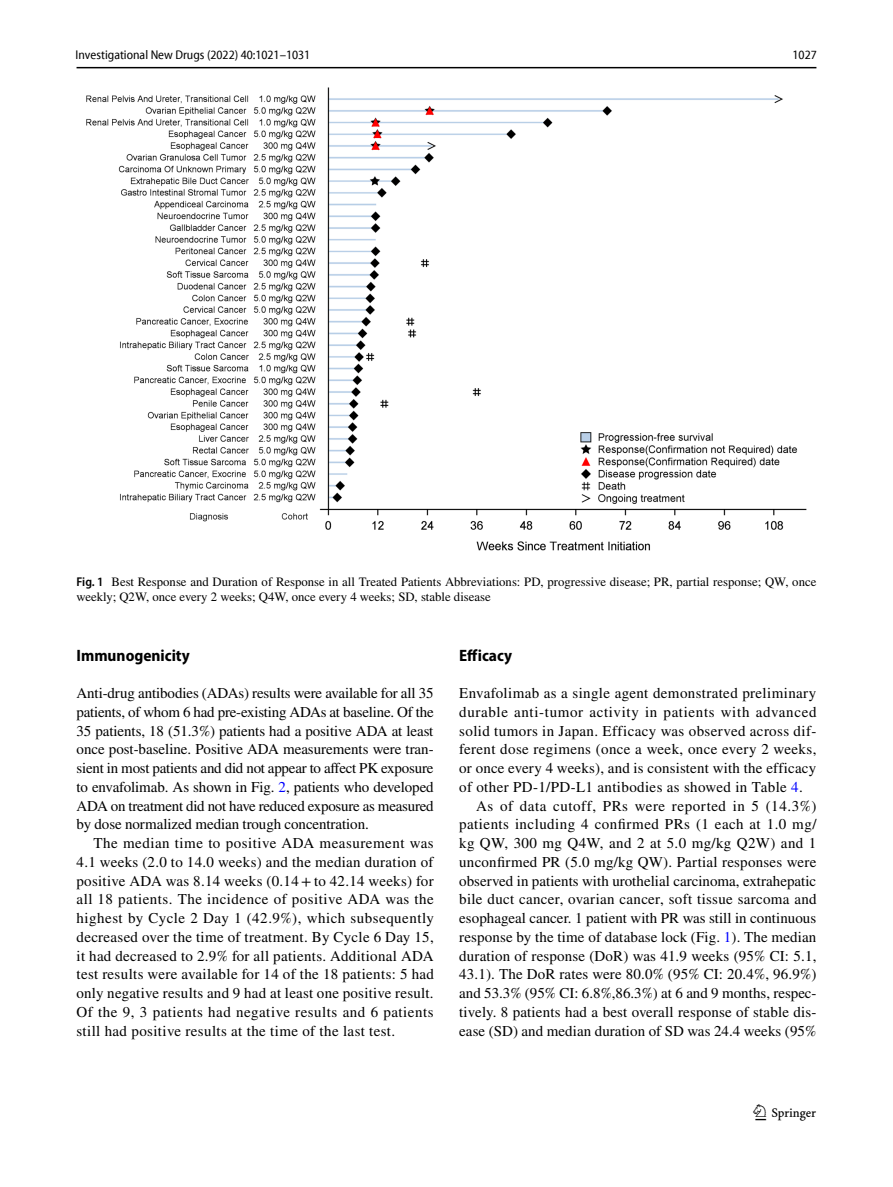
<style>
.page{position:relative;width:893px;height:1187px;background:#fff}
.page>*{position:absolute;margin:0;border:0;box-sizing:border-box;transform-origin:0 0}
.t1{font:22.5px "Springnew Regular 3";color:#000}
.t2{font:700 semi-condensed 16.5px "Myriad Pro";color:#000}
.t3{font:15px/18.8px "STIX";letter-spacing:.015em;color:#000;text-align:justify}
.t4{font:15px "STIX";letter-spacing:.045em;color:#000}
.t5{font:15px "STIX";letter-spacing:.035em;color:#000}
.t6{font:12.75px/15px "STIX";color:#000}
.t7{font:semi-condensed 12.75px "Myriad Pro Unic";color:#000}
.s1{font-family:"Myriad Pro";font-weight:600;font-stretch:semi-condensed}
.s2{color:#00f}
</style>
<div class="page">
<hr style="left:77px;top:67px;width:739px;height:1px;background:#000">
<img style="left:86px;top:87px;width:721px;height:464px">
<p class="t7" style="left:76px;top:50px;width:236px">Investigational New Drugs (2022) 40:1021–1031</p>
<p class="t7" style="left:792px;top:50px;width:26px">1027</p>
<p class="t6" style="left:77px;top:575px;width:741px"><span class="s1">Fig. 1</span> Best Response and Duration of Response in all Treated Patients Abbreviations: PD, progressive disease; PR, partial response; QW, once weekly; Q2W, once every 2 weeks; Q4W, once every 4 weeks; SD, stable disease</p>
<p class="t2" style="left:77px;top:645px;width:115px">Immunogenicity</p>
<p class="t3" style="left:77px;top:684px;width:359px">Anti-drug antibodies (ADAs) results were available for all 35 patients, of whom 6 had pre-existing ADAs at baseline. Of the 35 patients, 18 (51.3%) patients had a positive ADA at least once post-baseline. Positive ADA measurements were tran&shy;sient in most patients and did not appear to affect PK exposure to envafolimab. As shown in Fig. <span class="s2">2</span>, patients who developed ADA on treatment did not have reduced exposure as measured by dose normalized median trough concentration.</p>
<p class="t3" style="left:77px;top:834px;width:359px;text-indent:17px">The median time to positive ADA measurement was 4.1 weeks (2.0 to 14.0 weeks) and the median duration of positive ADA was 8.14 weeks (0.14+to 42.14 weeks) for all 18 patients. The incidence of positive ADA was the highest by Cycle 2 Day 1 (42.9%), which subsequently decreased over the time of treatment. By Cycle 6 Day 15, it had decreased to 2.9% for all patients. Additional ADA test results were available for 14 of the 18 patients: 5 had only negative results and 9 had at least one positive result.<br>Of the 9, 3 patients had negative results and 6 patients still had positive results at the time of the last test.</p>
<p class="t2" style="left:459px;top:645px;width:54px">Efficacy</p>
<p class="t3" style="left:459px;top:684px;width:359px">Envafolimab as a single agent demonstrated preliminary</p>
<p class="t4" style="left:459px;top:701px;width:359px">durable anti-tumor activity in patients with advanced</p>
<p class="t3" style="left:459px;top:722px;width:359px">solid tumors in Japan. Efficacy was observed across dif-</p>
<p class="t3" style="left:459px;top:740px;width:359px">ferent dose regimens (once a week, once every 2 weeks,</p>
<p class="t3" style="left:459px;top:759px;width:358px">or once every 4 weeks), and is consistent with the efficacy</p>
<p class="t3" style="left:459px;top:778px;width:345px">of other PD-1/PD-L1 antibodies as showed in Table <span class="s2">4</span>.</p>
<p class="t5" style="left:476px;top:795px;width:342px">As of data cutoff, PRs were reported in 5 (14.3%)</p>
<p class="t3" style="left:459px;top:815px;width:359px">patients including 4 confirmed PRs (1 each at 1.0 mg/</p>
<p class="t3" style="left:459px;top:834px;width:359px">kg QW, 300 mg Q4W, and 2 at 5.0 mg/kg Q2W) and 1</p>
<p class="t3" style="left:459px;top:853px;width:359px">unconfirmed PR (5.0 mg/kg QW). Partial responses were</p>
<p class="t3" style="left:459px;top:872px;width:358px">observed in patients with urothelial carcinoma, extrahepatic</p>
<p class="t3" style="left:459px;top:890px;width:359px">bile duct cancer, ovarian cancer, soft tissue sarcoma and</p>
<p class="t3" style="left:459px;top:909px;width:359px">esophageal cancer. 1 patient with PR was still in continuous</p>
<p class="t3" style="left:459px;top:928px;width:359px">response by the time of database lock (Fig. <span class="s2">1</span>). The median</p>
<p class="t3" style="left:459px;top:947px;width:359px">duration of response (DoR) was 41.9 weeks (95% CI: 5.1,</p>
<p class="t3" style="left:459px;top:965px;width:359px">43.1). The DoR rates were 80.0% (95% CI: 20.4%, 96.9%)</p>
<p class="t3" style="left:459px;top:984px;width:359px">and 53.3% (95% CI: 6.8%,86.3%) at 6 and 9 months, respec-</p>
<p class="t3" style="left:459px;top:1003px;width:359px">tively. 8 patients had a best overall response of stable dis-</p>
<p class="t3" style="left:459px;top:1022px;width:359px">ease (SD) and median duration of SD was 24.4 weeks (95%</p>
<h1 class="t1" style="left:755px;top:1104px;width:62px">1 3</h1>
</div>
